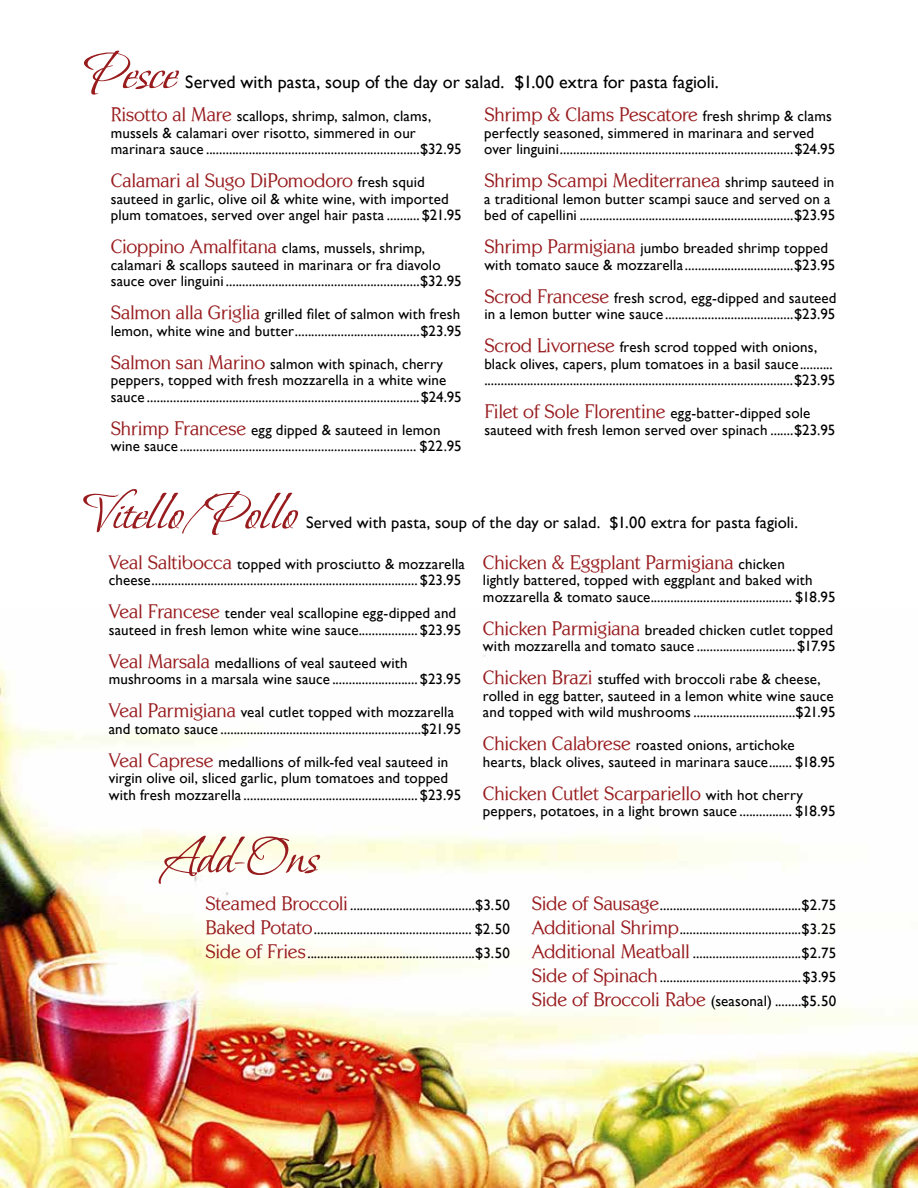
<style>
.page{position:relative;width:918px;height:1188px;background:#fff}
.page>*{position:absolute;margin:0;border:0;box-sizing:border-box;transform-origin:0 0}
.t1{font:58.5px "Bonheur Royale";color:#981b1e}
.t2{font:19.5px "Centabel";letter-spacing:-.01em;color:#981b1e}
.t3{font:18px "Gill Sans";letter-spacing:.005em;color:#000}
.t4{font:16.5px "Gill Sans";letter-spacing:.01em;color:#000}
.t5{font:15px/16.5px "Gill Sans";letter-spacing:.01em;color:#000}
.s1{font-family:"Centabel";font-size:19.5px;color:#981b1e}
.s2{font-family:"Gill Sans";font-size:15px;color:#000}
</style>
<div class="page">
<img style="left:0;top:655px;width:918px;height:533px">
<h1 class="t1" style="left:83px;top:43px;width:94px">Pesce</h1>
<p class="t3" style="left:185px;top:71px;width:535px">Served with pasta, soup of the day or salad. $1.00 extra for pasta fagioli.</p>
<p class="t5" style="left:111px;top:108px;width:352px"><span class="s1">Risotto al Mare</span> scallops, shrimp, salmon, clams, mussels &amp; calamari over risotto, simmered in our marinara sauce .................................................................$32.95</p>
<h2 class="t2" style="left:111px;top:169px;width:316px">Calamari al Sugo DiPomodoro <span class="s2">fresh squid</span></h2>
<p class="t5" style="left:111px;top:190px;width:353px">sauteed in garlic, olive oil &amp; white wine, with imported plum tomatoes, served over angel hair pasta ..........$21.95</p>
<p class="t5" style="left:111px;top:240px;width:352px"><span class="s1">Cioppino Amalfitana</span> clams, mussels, shrimp, calamari &amp; scallops sauteed in marinara or fra diavolo sauce over linguini ...........................................................$32.95</p>
<p class="t5" style="left:111px;top:306px;width:353px"><span class="s1">Salmon alla Griglia</span> grilled filet of salmon with fresh lemon, white wine and butter......................................$23.95</p>
<p class="t5" style="left:111px;top:355px;width:353px"><span class="s1">Salmon san Marino</span> salmon with spinach, cherry peppers, topped with fresh mozzarella in a white wine sauce ...................................................................................$24.95</p>
<p class="t5" style="left:111px;top:421px;width:353px"><span class="s1">Shrimp Francese</span> egg dipped &amp; sauteed in lemon wine sauce ........................................................................ $22.95</p>
<h2 class="t2" style="left:484px;top:103px;width:349px">Shrimp &amp; Clams Pescatore <span class="s2">fresh shrimp &amp; clams</span></h2>
<p class="t5" style="left:484px;top:124px;width:353px">perfectly seasoned, simmered in marinara and served over linguini.......................................................................$24.95</p>
<h2 class="t2" style="left:484px;top:169px;width:351px">Shrimp Scampi Mediterranea <span class="s2">shrimp sauteed in</span></h2>
<p class="t5" style="left:484px;top:190px;width:352px">a traditional lemon butter scampi sauce and served on a bed of capellini .................................................................$23.95</p>
<p class="t5" style="left:484px;top:240px;width:353px"><span class="s1">Shrimp Parmigiana</span> jumbo breaded shrimp topped with tomato sauce &amp; mozzarella .................................$23.95</p>
<p class="t5" style="left:484px;top:289px;width:354px"><span class="s1">Scrod Francese</span> fresh scrod, egg-dipped and sauteed in a lemon butter wine sauce .......................................$23.95</p>
<p class="t5" style="left:484px;top:339px;width:353px"><span class="s1">Scrod Livornese</span> fresh scrod topped with onions, black olives, capers, plum tomatoes in a basil sauce.......... ..............................................................................................$23.95</p>
<h2 class="t2" style="left:484px;top:400px;width:328px">Filet of Sole Florentine <span class="s2">egg-batter-dipped sole</span></h2>
<p class="t5" style="left:484px;top:421px;width:353px">sauteed with fresh lemon served over spinach .......$23.95</p>
<h1 class="t1" style="left:83px;top:483px;width:215px">Vitello/Pollo</h1>
<p class="t4" style="left:306px;top:513px;width:493px">Served with pasta, soup of the day or salad. $1.00 extra for pasta fagioli.</p>
<p class="t5" style="left:109px;top:555px;width:358px"><span class="s1">Veal Saltibocca</span> topped with prosciutto &amp; mozzarella cheese................................................................................. $23.95</p>
<p class="t5" style="left:109px;top:605px;width:354px"><span class="s1">Veal Francese</span> tender veal scallopine egg-dipped and sauteed in fresh lemon white wine sauce.................. $23.95</p>
<p class="t5" style="left:109px;top:654px;width:354px"><span class="s1">Veal Marsala</span> medallions of veal sauteed with mushrooms in a marsala wine sauce .......................... $23.95</p>
<p class="t5" style="left:109px;top:704px;width:354px"><span class="s1">Veal Parmigiana</span> veal cutlet topped with mozzarella and tomato sauce .............................................................$21.95</p>
<p class="t5" style="left:109px;top:753px;width:354px"><span class="s1">Veal Caprese</span> medallions of milk-fed veal sauteed in virgin olive oil, sliced garlic, plum tomatoes and topped with fresh mozzarella ..................................................... $23.95</p>
<h2 class="t2" style="left:483px;top:551px;width:303px">Chicken &amp; Eggplant Parmigiana <span class="s2">chicken</span></h2>
<p class="t5" style="left:483px;top:572px;width:354px">lightly battered, topped with eggplant and baked with mozzarella &amp; tomato sauce........................................... $18.95</p>
<p class="t5" style="left:483px;top:621px;width:354px"><span class="s1">Chicken Parmigiana</span> breaded chicken cutlet topped with mozzarella and tomato sauce ..............................$17.95</p>
<p class="t5" style="left:483px;top:671px;width:354px"><span class="s1">Chicken Brazi</span> stuffed with broccoli rabe &amp; cheese, rolled in egg batter, sauteed in a lemon white wine sauce and topped with wild mushrooms ...............................$21.95</p>
<p class="t5" style="left:483px;top:737px;width:354px"><span class="s1">Chicken Calabrese</span> roasted onions, artichoke hearts, black olives, sauteed in marinara sauce....... $18.95</p>
<h2 class="t2" style="left:483px;top:782px;width:322px">Chicken Cutlet Scarpariello <span class="s2">with hot cherry</span></h2>
<p class="t5" style="left:483px;top:803px;width:354px">peppers, potatoes, in a light brown sauce ................ $18.95</p>
<h1 class="t1" style="left:163px;top:827px;width:156px">Add-Ons</h1>
<p class="t5" style="left:205px;top:892px;width:306px;line-height:24px;text-align:justify"><span class="s1">Steamed Broccoli</span>......................................$3.50<br><span class="s1">Baked Potato</span>................................................ $2.50<br><span class="s1">Side of Fries</span>...................................................$3.50</p>
<p class="t5" style="left:532px;top:892px;width:306px;line-height:24px;text-align:justify"><span class="s1">Side of Sausage</span>...........................................$2.75<br><span class="s1">Additional Shrimp</span>.....................................$3.25<br><span class="s1">Additional Meatball</span> .................................$2.75<br><span class="s1">Side of Spinach</span>...........................................$3.95<br><span class="s1">Side of Broccoli Rabe</span> (seasonal) ........$5.50</p>
</div>
